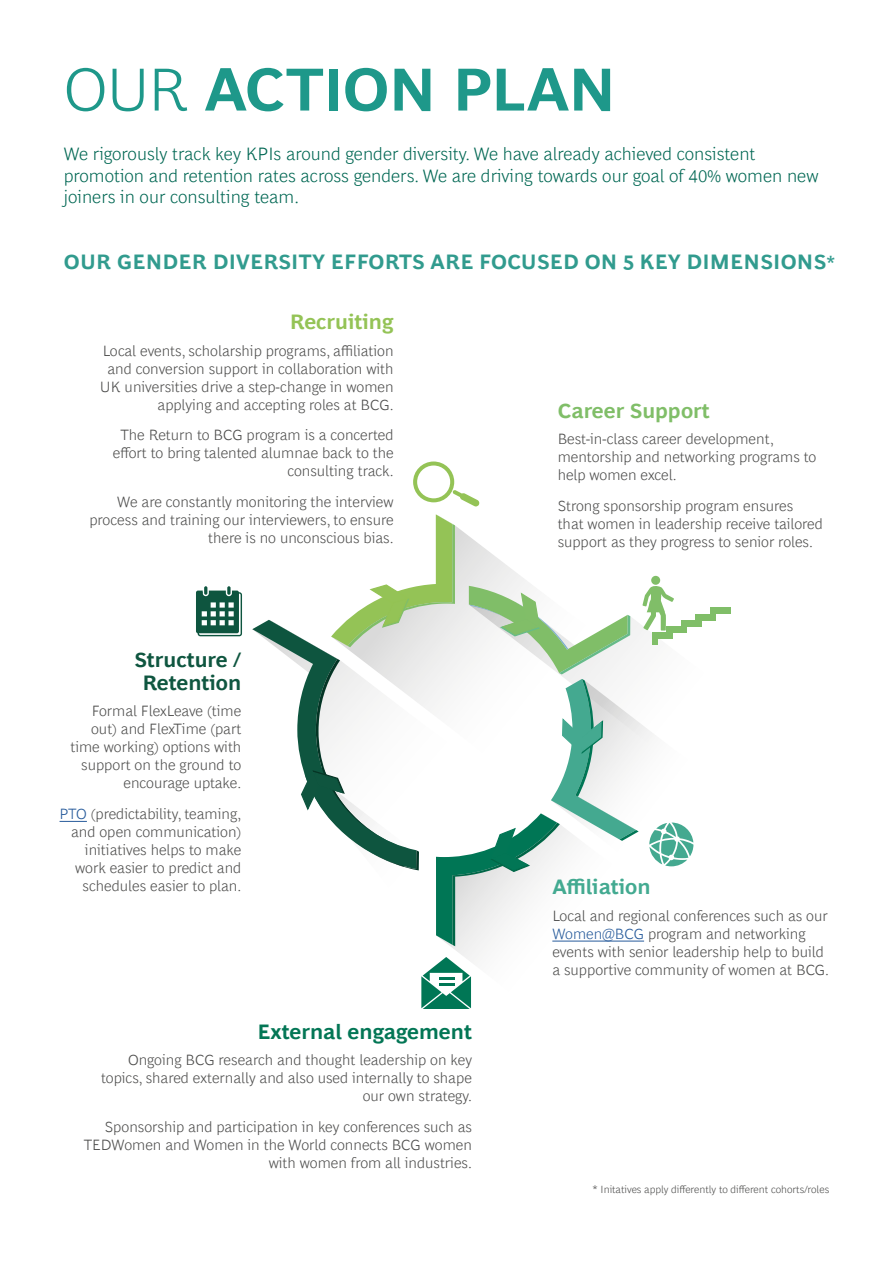
<style>
.page{position:relative;width:893px;height:1263px;background:#fff}
.page>*{position:absolute;margin:0;border:0;box-sizing:border-box;transform-origin:0 0}
.t1{font:700 61.5px "Henderson BCG Sans";letter-spacing:-.02em;color:#1e988a}
.t2{font:700 21px "Henderson BCG Sans";letter-spacing:.01em;color:#319b8e}
.t3{font:700 21px/22.5px "Henderson BCG Sans";color:#0f5640;text-align:center}
.t4{font:700 21px "Henderson BCG Sans";color:#037655}
.t5{font:700 21px "Henderson BCG Sans";color:#80be68}
.t6{font:700 21px "Henderson BCG Sans";color:#43aa91}
.t7{font:700 21px "Henderson BCG Sans";color:#94c356}
.t8{font:300 18px/21.6px "Henderson BCG Sans";color:#006753}
.t9{font:300 15px/18px "Henderson BCG Sans";color:#4d4d4c;text-align:right}
.t10{font:300 10.5px "Henderson BCG Sans";color:#4d4d4c}
.s1{font-weight:300}
.s2{font-size:18px}
.s3{color:#275b9b}
</style>
<div class="page">
<svg style="left:453px;top:948px;width:30px;height:14px"></svg>
<svg style="left:413px;top:461px;width:67px;height:45px"></svg>
<svg style="left:196px;top:586px;width:46px;height:50px"></svg>
<svg style="left:421px;top:957px;width:50px;height:52px"></svg>
<hr style="left:439px;top:977px;width:15px;height:3px;background:#007655">
<hr style="left:439px;top:983px;width:15px;height:3px;background:#007655">
<svg style="left:252px;top:514px;width:479px;height:434px"></svg>
<svg style="left:60px;top:821px;width:27px;height:1px"></svg>
<hr style="left:552px;top:941px;width:92px;height:1px;background:#275b9b">
<h1 class="t1" style="left:64px;top:45px;width:554px"><span class="s1">OUR</span> ACTION PLAN</h1>
<p class="t8" style="left:64px;top:141px;width:756px">We rigorously track key KPIs around gender diversity. We have already achieved consistent promotion and retention rates across genders. We are driving towards our goal of 40% women new joiners in our consulting team.</p>
<h2 class="t2" style="left:64px;top:247px;width:773px">OUR GENDER DIVERSITY EFFORTS ARE FOCUSED ON 5 KEY DIMENSIONS<span class="s2">*</span></h2>
<h2 class="t7" style="left:290px;top:307px;width:105px">Recruiting</h2>
<p class="t9" style="left:100px;top:340px;width:295px">Local events, scholarship programs, affiliation and conversion support in collaboration with UK universities drive a step-change in women applying and accepting roles at BCG.</p>
<p class="t9" style="left:113px;top:425px;width:282px">The Return to BCG program is a concerted effort to bring talented alumnae back to the consulting track.</p>
<p class="t9" style="left:89px;top:492px;width:306px">We are constantly monitoring the interview process and training our interviewers, to ensure there is no unconscious bias.</p>
<h2 class="t3" style="left:134px;top:647px;width:108px">Structure /<br>Retention</h2>
<p class="t9" style="left:70px;top:701px;width:172px">Formal FlexLeave (time out) and FlexTime (part time working) options with support on the ground to encourage uptake.</p>
<p class="t9" style="left:60px;top:804px;width:183px"><span class="s3">PTO</span> (predictability, teaming, and open communication) initiatives helps to make work easier to predict and schedules easier to plan.</p>
<h2 class="t4" style="left:257px;top:1016px;width:216px">External engagement</h2>
<p class="t9" style="left:101px;top:1050px;width:372px">Ongoing BCG research and thought leadership on key topics, shared externally and also used internally to shape our own strategy.</p>
<p class="t9" style="left:84px;top:1116px;width:390px">Sponsorship and participation in key conferences such as<br>TEDWomen and Women in the World connects BCG women with women from all industries.</p>
<h2 class="t5" style="left:558px;top:395px;width:154px">Career Support</h2>
<p class="t9" style="left:558px;top:429px;width:260px;text-align:left">Best-in-class career development, mentorship and networking programs to help women excel.</p>
<p class="t9" style="left:558px;top:496px;width:267px;text-align:left">Strong sponsorship program ensures that women in leadership receive tailored support as they progress to senior roles.</p>
<h2 class="t6" style="left:552px;top:872px;width:100px">Affiliation</h2>
<p class="t9" style="left:552px;top:905px;width:278px;text-align:left">Local and regional conferences such as our <span class="s3">Women@BCG</span> program and networking events with senior leadership help to build a supportive community of women at BCG.</p>
<p class="t10" style="left:593px;top:1181px;width:238px">* Initatives apply differently to different cohorts/roles</p>
</div>
